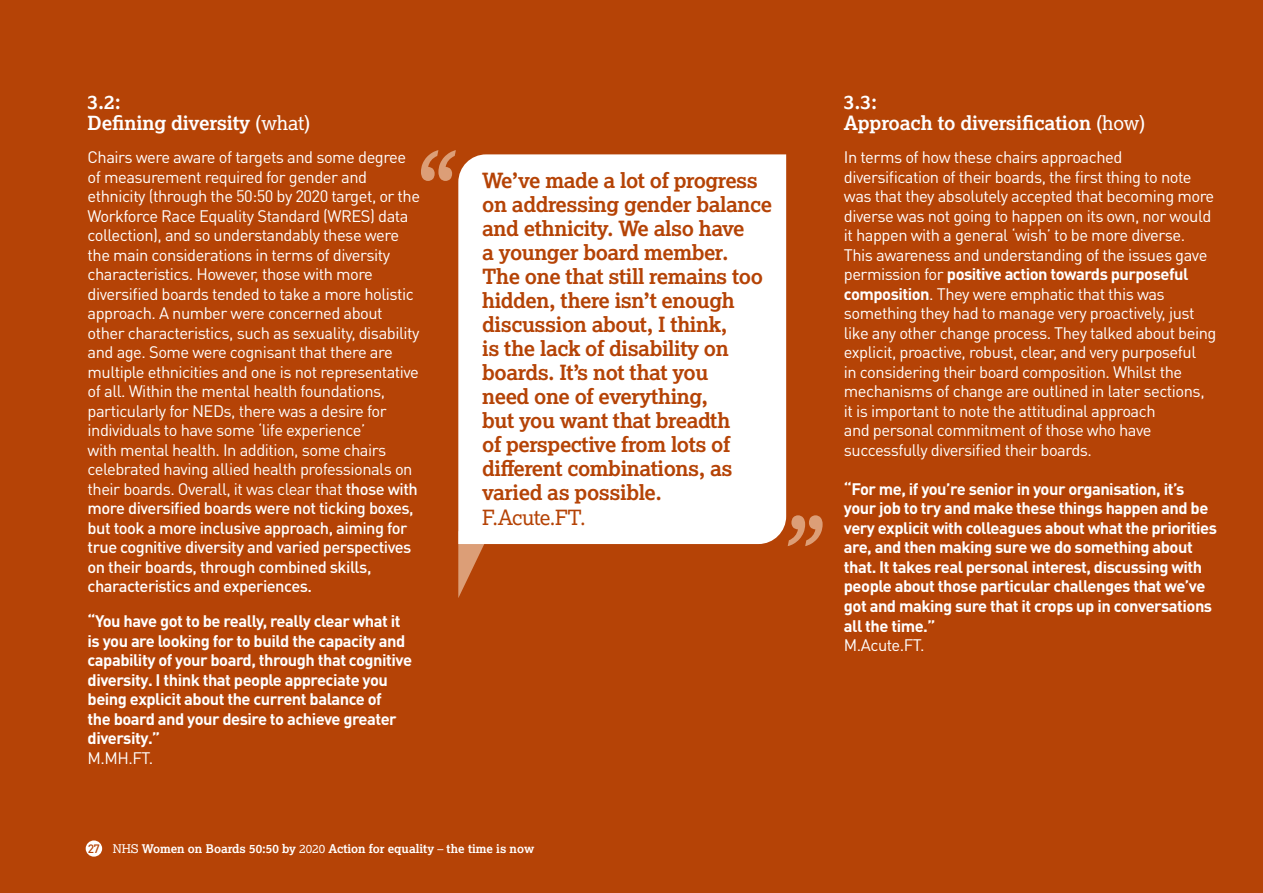
<style>
.page{position:relative;width:1263px;height:893px;background:#b54306}
.page>*{position:absolute;margin:0;border:0;box-sizing:border-box;transform-origin:0 0}
.t1{font:700 21px/24px "Lexia";letter-spacing:-.02em;color:#b54306}
.t2{font:21px "Lexia";letter-spacing:-.02em;color:#b54306}
.t3{font:700 19.5px/21px "Lexia";letter-spacing:-.01em;color:#fff}
.t4{font:16.5px/19.5px "DINOT";letter-spacing:-.03em;color:#fff}
.t5{font:700 16.5px/19.5px "DINOT";letter-spacing:-.03em;color:#fff}
.t6{font:700 12px "Lexia";color:#fff}
.s1{font-weight:400}
.s2{font-weight:500}
.s3{font-family:"DINOT";font-weight:500;color:#b54306}
.s4{font-weight:700}
</style>
<div class="page">
<div style="left:86px;top:840px;width:16px;height:17px;background:#fff;border-radius:50%"></div>
<svg style="left:458px;top:546px;width:26px;height:52px"></svg>
<svg style="left:788px;top:515px;width:35px;height:31px"></svg>
<svg style="left:421px;top:150px;width:35px;height:31px"></svg>
<div style="left:458px;top:154px;width:330px;height:392px;background:#fff"></div>
<p class="t3" style="left:88px;top:91px;width:225px">3.2:<br>Defining diversity <span class="s1">(what)</span></p>
<p class="t4" style="left:88px;top:147px;width:334px">Chairs were aware of targets and some degree of measurement required for gender and ethnicity (through the 50:50 by 2020 target, or the Workforce Race Equality Standard (WRES) data collection), and so understandably these were the main considerations in terms of diversity characteristics. However, those with more diversified boards tended to take a more holistic approach. A number were concerned about other characteristics, such as sexuality, disability and age. Some were cognisant that there are multiple ethnicities and one is not representative of all. Within the mental health foundations, particularly for NEDs, there was a desire for individuals to have some ‘life experience’<br>with mental health. In addition, some chairs celebrated having allied health professionals on their boards. Overall, it was clear that <span class="s2">those with more diversified boards were not ticking boxes, but took a more inclusive approach, aiming for true cognitive diversity and varied perspectives on their boards, through combined skills, characteristics and experiences.</span></p>
<p class="t5" style="left:88px;top:611px;width:326px">“You have got to be really, really clear what it is you are looking for to build the capacity and capability of your board, through that cognitive diversity. I think that people appreciate you being explicit about the current balance of<br>the board and your desire to achieve greater diversity.”</p>
<p class="t4" style="left:88px;top:747px;width:67px">M.MH.FT.</p>
<p class="t1" style="left:482px;top:167px;width:291px">We’ve made a lot of progress on addressing gender balance and ethnicity. We also have<br>a younger board member.<br>The one that still remains too hidden, there isn’t enough discussion about, I think,<br>is the lack of disability on boards. It’s not that you<br>need one of everything,<br>but you want that breadth<br>of perspective from lots of different combinations, as varied as possible.</p>
<p class="t2" style="left:482px;top:504px;width:105px">F.Acute.FT.</p>
<p class="t6" style="left:88px;top:841px;width:448px"><span class="s3">27</span> <span class="s1">NHS</span> Women on Boards 50:50 by <span class="s1">2020</span> Action for equality <span class="s1">–</span> the time is now</p>
<p class="t3" style="left:844px;top:91px;width:303px">3.3:<br>Approach to diversification <span class="s1">(how)</span></p>
<p class="t4" style="left:844px;top:147px;width:374px">In terms of how these chairs approached diversification of their boards, the first thing to note was that they absolutely accepted that becoming more diverse was not going to happen on its own, nor would it happen with a general ‘wish’ to be more diverse.<br>This awareness and understanding of the issues gave permission for <span class="s4">positive action towards purposeful composition</span>. They were emphatic that this was something they had to manage very proactively, just like any other change process. They talked about being explicit, proactive, robust, clear, and very purposeful<br>in considering their board composition. Whilst the mechanisms of change are outlined in later sections, it is important to note the attitudinal approach<br>and personal commitment of those who have successfully diversified their boards.</p>
<p class="t5" style="left:844px;top:479px;width:375px">“For me, if you’re senior in your organisation, it’s your job to try and make these things happen and be very explicit with colleagues about what the priorities are, and then making sure we do something about that. It takes real personal interest, discussing with people about those particular challenges that we’ve got and making sure that it crops up in conversations all the time.”</p>
<p class="t4" style="left:844px;top:635px;width:82px">M.Acute.FT.</p>
</div>
